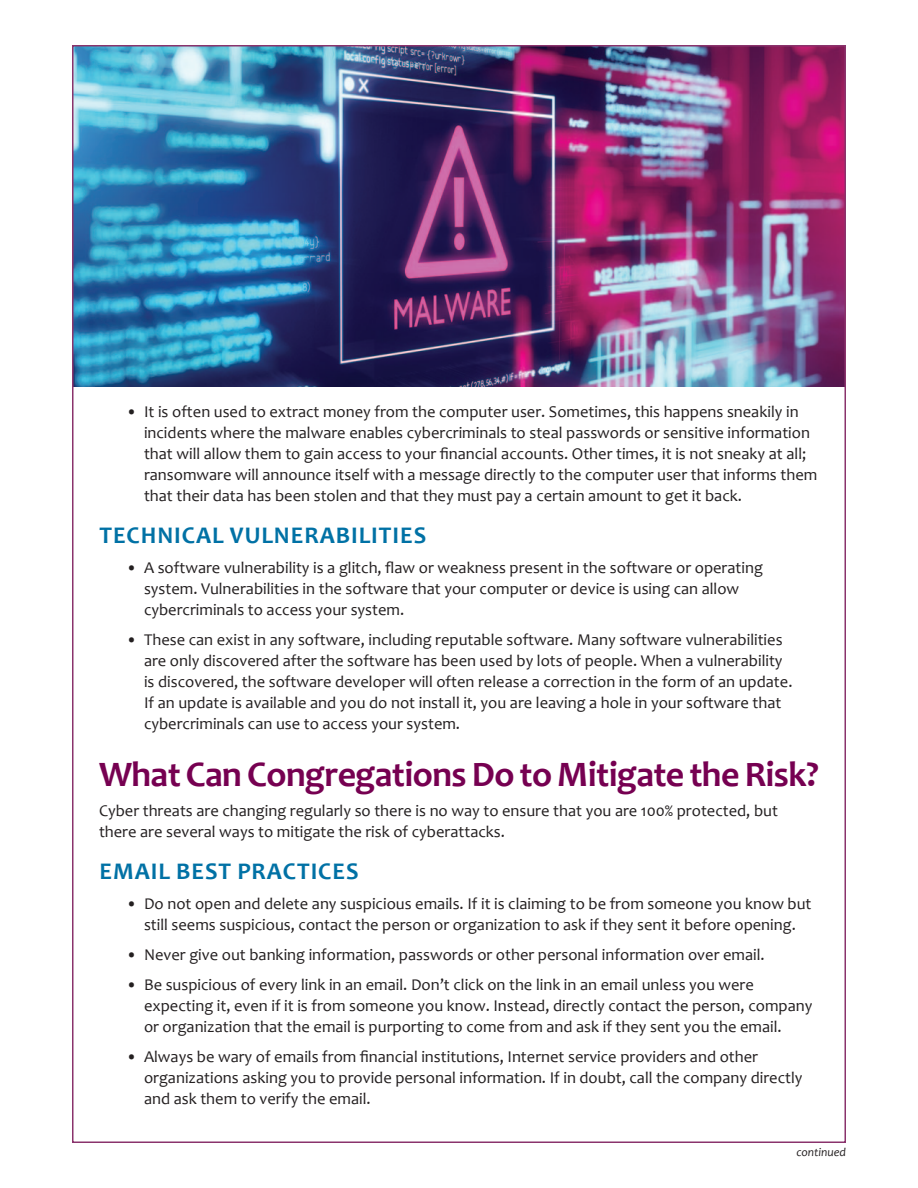
<style>
.page{position:relative;width:918px;height:1188px;background:#fff}
.page>*{position:absolute;margin:0;border:0;box-sizing:border-box;transform-origin:0 0}
.t1{font:700 36px "Candara";letter-spacing:-.015em;color:#760051}
.t2{font:700 24px "Candara";letter-spacing:.04em;color:#0071a5}
.t3{font:16.5px/21px "Candara";color:#231f20}
.t4{font:italic 12px "Candara";color:#231f20}
</style>
<div class="page">
<img style="left:75px;top:48px;width:768px;height:339px">
<p class="t3" style="left:144px;top:401px;width:675px;text-indent:-18px">• It is often used to extract money from the computer user. Sometimes, this happens sneakily in incidents where the malware enables cybercriminals to steal passwords or sensitive information that will allow them to gain access to your financial accounts. Other times, it is not sneaky at all; ransomware will announce itself with a message directly to the computer user that informs them that their data has been stolen and that they must pay a certain amount to get it back.</p>
<p class="t2" style="left:99px;top:520px;width:328px">TECHNICAL VULNERABILITIES</p>
<p class="t3" style="left:144px;top:557px;width:620px;text-indent:-18px">• A software vulnerability is a glitch, flaw or weakness present in the software or operating system. Vulnerabilities in the software that your computer or device is using can allow cybercriminals to access your system.</p>
<p class="t3" style="left:144px;top:629px;width:650px;text-indent:-18px">• These can exist in any software, including reputable software. Many software vulnerabilities are only discovered after the software has been used by lots of people. When a vulnerability is discovered, the software developer will often release a correction in the form of an update.<br>If an update is available and you do not install it, you are leaving a hole in your software that cybercriminals can use to access your system.</p>
<p class="t1" style="left:99px;top:752px;width:721px">What Can Congregations Do to Mitigate the Risk?</p>
<p class="t3" style="left:99px;top:800px;width:681px">Cyber threats are changing regularly so there is no way to ensure that you are 100% protected, but there are several ways to mitigate the risk of cyberattacks.</p>
<p class="t2" style="left:99px;top:856px;width:261px">EMAIL BEST PRACTICES</p>
<p class="t3" style="left:126px;top:893px;width:687px;text-align:center">• Do not open and delete any suspicious emails. If it is claiming to be from someone you know but still seems suspicious, contact the person or organization to ask if they sent it before opening.</p>
<p class="t3" style="left:126px;top:944px;width:640px">• Never give out banking information, passwords or other personal information over email.</p>
<p class="t3" style="left:144px;top:974px;width:670px;text-indent:-18px">• Be suspicious of every link in an email. Don’t click on the link in an email unless you were expecting it, even if it is from someone you know. Instead, directly contact the person, company or organization that the email is purporting to come from and ask if they sent you the email.</p>
<p class="t3" style="left:144px;top:1046px;width:660px;text-indent:-18px">• Always be wary of emails from financial institutions, Internet service providers and other organizations asking you to provide personal information. If in doubt, call the company directly and ask them to verify the email.</p>
<p class="t4" style="left:796px;top:1145px;width:51px">continued</p>
</div>
